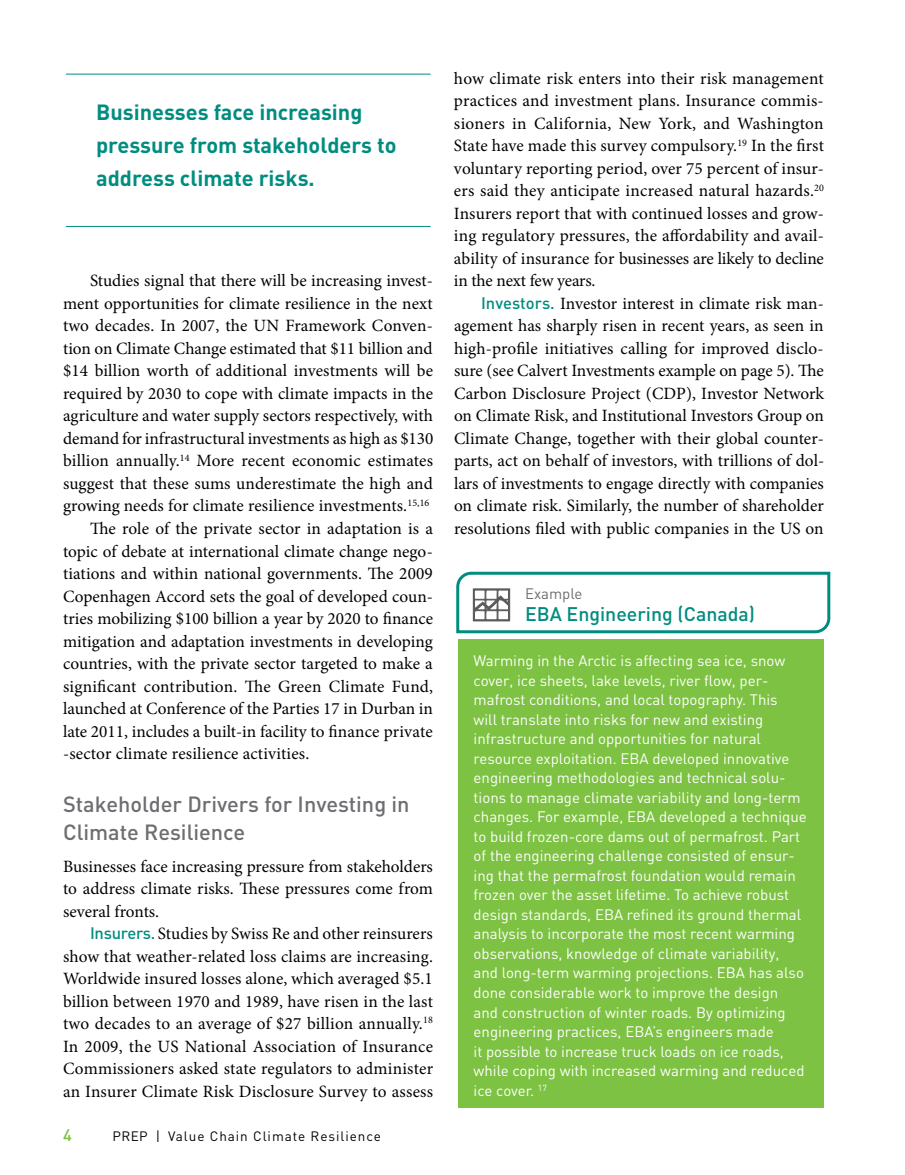
<style>
.page{position:relative;width:905px;height:1175px;background:#fff}
.page>*{position:absolute;margin:0;border:0;box-sizing:border-box;transform-origin:0 0}
.t1{font:700 21.75px/33px "DIN";color:#008d7f}
.t2{font:500 21.75px/28.5px "DIN";color:#6d6e71}
.t3{font:500 19.5px "DIN";color:#008d7f}
.t4{font:17.25px/22.5px "Minion Pro";color:#000;text-align:justify}
.t5{font:500 16.5px "DIN";color:#7dc242}
.t6{font:15px/19.5px "DIN";color:#fff}
.t7{font:15px "DIN";color:#6d6e71}
.t8{font:13.5px "DIN";letter-spacing:.07em;color:#000}
.s1{font-family:"DIN";font-weight:500;font-size:16.5px;color:#008d7f}
</style>
<div class="page">
<div style="left:458px;top:639px;width:366px;height:468px;background:#7dc242"></div>
<svg style="left:456px;top:571px;width:375px;height:63px"></svg>
<hr style="left:66px;top:74px;width:364px;height:1px;background:#008d7f">
<hr style="left:66px;top:226px;width:364px;height:1px;background:#008d7f">
<p class="t1" style="left:96px;top:95px;width:302px">Businesses face increasing pressure from stakeholders to address climate risks.</p>
<p class="t4" style="left:90px;top:270px;width:344px">Studies signal that there will be increasing invest-</p>
<p class="t4" style="left:63px;top:292px;width:371px">ment opportunities for climate resilience in the next</p>
<p class="t4" style="left:63px;top:315px;width:371px">two decades. In 2007, the UN Framework Conven-</p>
<p class="t4" style="left:63px;top:337px;width:371px">tion on Climate Change estimated that $11 billion and</p>
<p class="t4" style="left:63px;top:360px;width:371px">$14 billion worth of additional investments will be</p>
<p class="t4" style="left:63px;top:382px;width:371px">required by 2030 to cope with climate impacts in the</p>
<p class="t4" style="left:63px;top:405px;width:371px">agriculture and water supply sectors respectively, with</p>
<p class="t4" style="left:63px;top:427px;width:372px">demand for infrastructural investments as high as $130</p>
<p class="t4" style="left:63px;top:450px;width:371px">billion annually.<sup>14</sup> More recent economic estimates</p>
<p class="t4" style="left:63px;top:472px;width:371px">suggest that these sums underestimate the high and</p>
<p class="t4" style="left:63px;top:495px;width:368px">growing needs for climate resilience investments.<sup>15,16</sup></p>
<p class="t4" style="left:90px;top:517px;width:344px">The role of the private sector in adaptation is a</p>
<p class="t4" style="left:63px;top:540px;width:371px">topic of debate at international climate change nego-</p>
<p class="t4" style="left:63px;top:562px;width:371px">tiations and within national governments. The 2009</p>
<p class="t4" style="left:63px;top:585px;width:371px">Copenhagen Accord sets the goal of developed coun-</p>
<p class="t4" style="left:63px;top:607px;width:371px">tries mobilizing $100 billion a year by 2020 to finance</p>
<p class="t4" style="left:63px;top:630px;width:371px">mitigation and adaptation investments in developing</p>
<p class="t4" style="left:63px;top:652px;width:371px">countries, with the private sector targeted to make a</p>
<p class="t4" style="left:63px;top:675px;width:371px">significant contribution. The Green Climate Fund,</p>
<p class="t4" style="left:63px;top:697px;width:371px">launched at Conference of the Parties 17 in Durban in</p>
<p class="t4" style="left:63px;top:720px;width:371px">late 2011, includes a built-in facility to finance private</p>
<p class="t4" style="left:63px;top:742px;width:248px">-sector climate resilience activities.</p>
<p class="t2" style="left:63px;top:788px;width:348px">Stakeholder Drivers for Investing in<br>Climate Resilience</p>
<p class="t4" style="left:63px;top:855px;width:371px">Businesses face increasing pressure from stakeholders to address climate risks. These pressures come from several fronts.</p>
<p class="t4" style="left:63px;top:922px;width:371px;text-indent:27px"><span class="s1">Insurers.</span> Studies by Swiss Re and other reinsurers show that weather-related loss claims are increasing.<br>Worldwide insured losses alone, which averaged $5.1 billion between 1970 and 1989, have risen in the last two decades to an average of $27 billion annually.<sup>18<br></sup>In 2009, the US National Association of Insurance Commissioners asked state regulators to administer an Insurer Climate Risk Disclosure Survey to assess</p>
<p class="t5" style="left:63px;top:1124px;width:10px">4</p>
<p class="t8" style="left:113px;top:1127px;width:270px">PREP | Value Chain Climate Resilience</p>
<p class="t4" style="left:454px;top:67px;width:371px">how climate risk enters into their risk management practices and investment plans. Insurance commis&shy;sioners in California, New York, and Washington State have made this survey compulsory.<sup>19</sup> In the first voluntary reporting period, over 75 percent of insur&shy;ers said they anticipate increased natural hazards.<sup>20<br></sup>Insurers report that with continued losses and grow&shy;ing regulatory pressures, the affordability and avail&shy;ability of insurance for businesses are likely to decline in the next few years.</p>
<p class="t4" style="left:454px;top:292px;width:372px;text-indent:27px"><span class="s1">Investors.</span> Investor interest in climate risk man&shy;agement has sharply risen in recent years, as seen in high-profile initiatives calling for improved disclo&shy;sure (see Calvert Investments example on page 5). The Carbon Disclosure Project (CDP), Investor Network on Climate Risk, and Institutional Investors Group on Climate Change, together with their global counter&shy;parts, act on behalf of investors, with trillions of dol&shy;lars of investments to engage directly with companies on climate risk. Similarly, the number of shareholder resolutions filed with public companies in the US on</p>
<p class="t7" style="left:525px;top:584px;width:59px">Example</p>
<p class="t3" style="left:525px;top:601px;width:231px">EBA Engineering (Canada)</p>
<p class="t6" style="left:473px;top:651px;width:334px">Warming in the Arctic is affecting sea ice, snow cover, ice sheets, lake levels, river flow, per&shy;mafrost conditions, and local topography. This<br>will translate into risks for new and existing infrastructure and opportunities for natural resource exploitation. EBA developed innovative engineering methodologies and technical solu&shy;tions to manage climate variability and long-term changes. For example, EBA developed a technique to build frozen-core dams out of permafrost. Part of the engineering challenge consisted of ensur&shy;ing that the permafrost foundation would remain frozen over the asset lifetime. To achieve robust design standards, EBA refined its ground thermal analysis to incorporate the most recent warming observations, knowledge of climate variability, and long-term warming projections. EBA has also done considerable work to improve the design<br>and construction of winter roads. By optimizing engineering practices, EBA’s engineers made<br>it possible to increase truck loads on ice roads, while coping with increased warming and reduced ice cover. <sup>17</sup></p>
</div>
